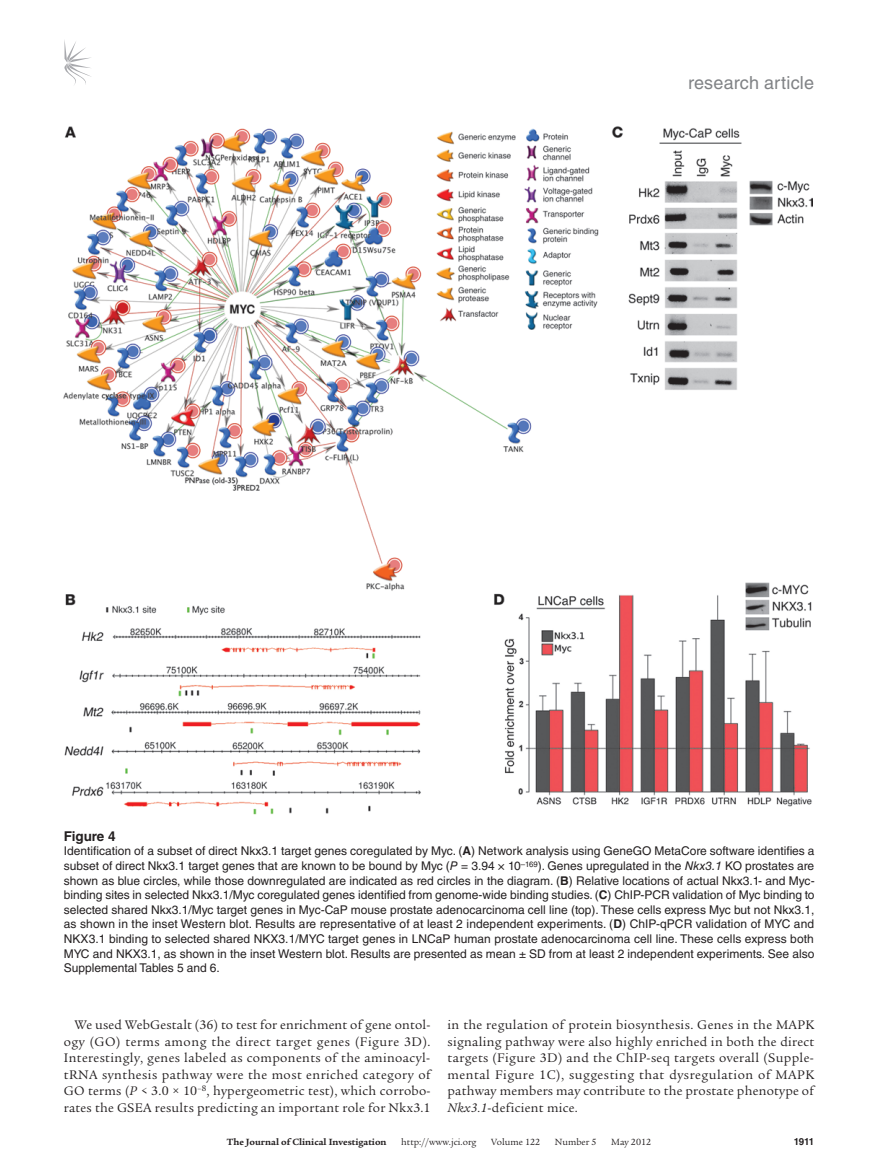
<style>
.page{position:relative;width:878px;height:1175px;background:#fff}
.page>*{position:absolute;margin:0;border:0;box-sizing:border-box;transform-origin:0 0}
.t1{font:18px "Helvetica LT Std";letter-spacing:.01em;color:#808285}
.t2{font:13.5px/16.5px "Legacy Serif Std";letter-spacing:.02em;color:#231f20;text-align:justify}
.t3{font:700 13.5px "Helvetica LT Std";color:#231f20}
.t4{font:12px/14.7px "Helvetica LT Std";color:#231f20;text-align:justify}
.t5{font:9.75px "Legacy Serif Std";color:#231f20}
.t6{font:700 9.75px "Legacy Serif Std";color:#231f20}
.t7{font:700 9.75px "Helvetica LT Std";color:#231f20}
.s1{font-weight:700}
.s2{font-style:italic}
</style>
<div class="page">
<svg style="left:64px;top:40px;width:27px;height:45px"></svg>
<img style="left:64px;top:126px;width:748px;height:689px">
<h1 class="t1" style="left:688px;top:73px;width:127px">research article</h1>
<p class="t3" style="left:64px;top:827px;width:53px">Figure 4</p>
<p class="t4" style="left:64px;top:843px;width:752px">Identification of a subset of direct Nkx3.1 target genes coregulated by Myc. (<span class="s1">A</span>) Network analysis using GeneGO MetaCore software identifies a subset of direct Nkx3.1 target genes that are known to be bound by Myc (<span class="s2">P</span> = 3.94 × 10<sup>–169</sup>). Genes upregulated in the <span class="s2">Nkx3.1</span> KO prostates are shown as blue circles, while those downregulated are indicated as red circles in the diagram. (<span class="s1">B</span>) Relative locations of actual Nkx3.1- and Myc&shy;binding sites in selected Nkx3.1/Myc coregulated genes identified from genome-wide binding studies. (<span class="s1">C</span>) ChIP-PCR validation of Myc binding to selected shared Nkx3.1/Myc target genes in Myc-CaP mouse prostate adenocarcinoma cell line (top). These cells express Myc but not Nkx3.1, as shown in the inset Western blot. Results are representative of at least 2 independent experiments. (<span class="s1">D</span>) ChIP-qPCR validation of MYC and NKX3.1 binding to selected shared NKX3.1/MYC target genes in LNCaP human prostate adenocarcinoma cell line. These cells express both MYC and NKX3.1, as shown in the inset Western blot. Results are presented as mean ± s d from at least 2 independent experiments. See also Supplemental Tables 5 and 6.</p>
<p class="t2" style="left:64px;top:1016px;width:368px;text-indent:11px">We used WebGestalt (36) to test for enrichment of gene ontol&shy;ogy (GO) terms among the direct target genes (Figure 3D).<br>Interestingly, genes labeled as components of the aminoacyl&shy;tRNA synthesis pathway were the most enriched category of GO terms (<span class="s2">P</span> &lt; 3.0 × 10<sup>–8</sup>, hypergeometric test), which corrobo&shy;rates the GSEA results predicting an important role for Nkx3.1</p>
<p class="t2" style="left:447px;top:1016px;width:368px">in the regulation of protein biosynthesis. Genes in the MAPK signaling pathway were also highly enriched in both the direct targets (Figure 3D) and the ChIP-seq targets overall (Supple&shy;mental Figure 1C), suggesting that dysregulation of MAPK pathway members may contribute to the prostate phenotype of <span class="s2">Nkx3.1</span>-deficient mice.</p>
<p class="t6" style="left:227px;top:1135px;width:161px">The Journal of Clinical Investigation</p>
<p class="t5" style="left:401px;top:1136px;width:77px">http://www.jci.org</p>
<p class="t5" style="left:491px;top:1136px;width:50px">Volume 122</p>
<p class="t5" style="left:555px;top:1136px;width:43px">Number 5</p>
<p class="t5" style="left:611px;top:1136px;width:41px">May 2012</p>
<p class="t7" style="left:793px;top:1135px;width:22px">1911</p>
</div>
